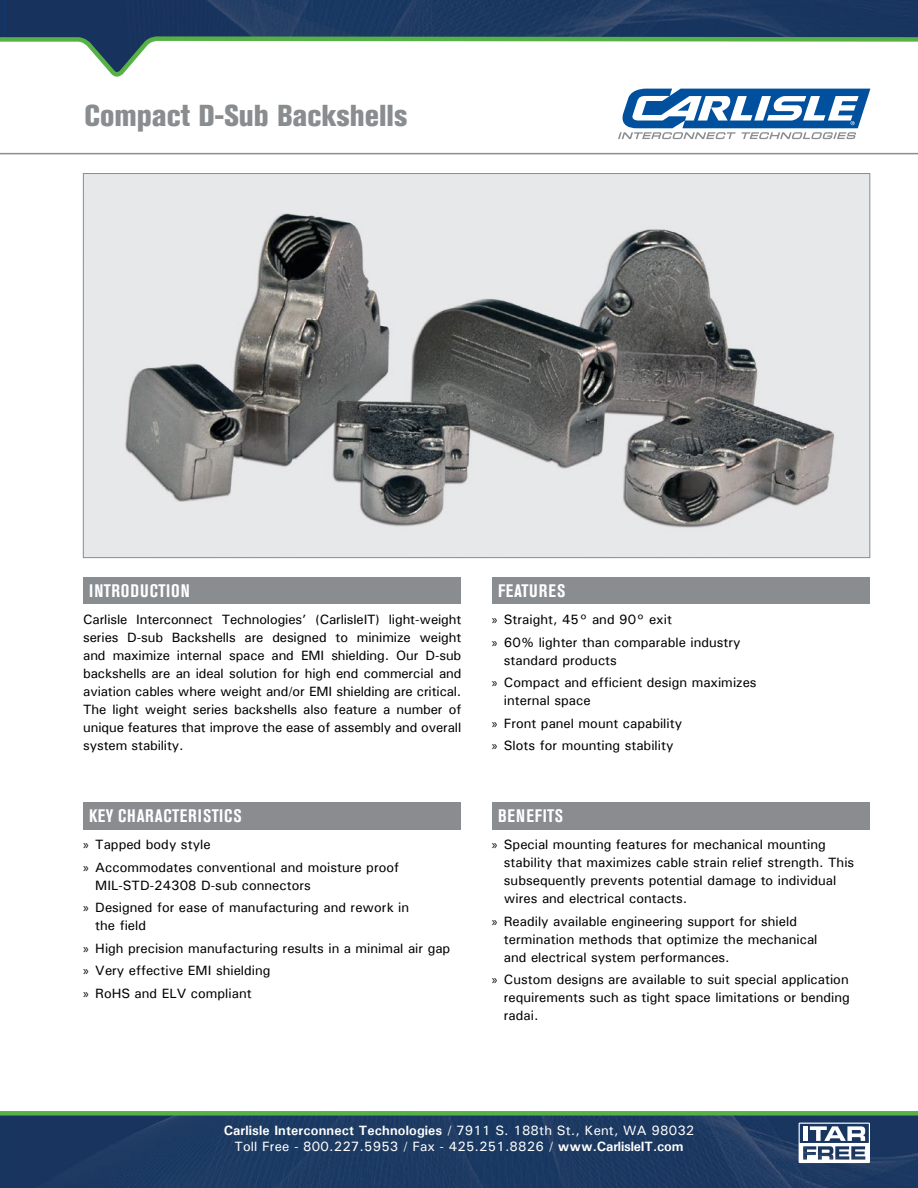
<style>
.page{position:relative;width:918px;height:1188px;background:#fff}
.page>*{position:absolute;margin:0;border:0;box-sizing:border-box;transform-origin:0 0}
.t1{font:800 condensed 30px "Akzidenz Grotesk BE";color:#898d90}
.t2{font:700 condensed 18px "Akzidenz Grotesk BE";letter-spacing:.05em;color:#fff}
.t3{font:500 13.5px/18px "Univers";color:#000}
.t4{font:500 13.5px/16.2px "Univers";letter-spacing:.01em;color:#fff;text-align:center}
.s1{font-family:"Myriad Pro";font-weight:400}
.s2{font-weight:700}
</style>
<div class="page">
<div style="left:9px;top:1116px;width:909px;height:72px;background:#1c3962"></div>
<img style="left:0;top:1116px;width:9px;height:72px">
<div style="left:0;top:1111px;width:918px;height:5px;background:#56b146"></div>
<img style="left:85px;top:175px;width:783px;height:381px">
<svg style="left:799px;top:1123px;width:71px;height:40px"></svg>
<div style="left:492px;top:577px;width:378px;height:27px;background:#898d90"></div>
<div style="left:83px;top:577px;width:378px;height:27px;background:#898d90"></div>
<img style="left:4px;top:0;width:914px;height:34px">
<svg style="left:618px;top:88px;width:252px;height:51px"></svg>
<hr style="left:0;top:153px;width:918px;height:1px;background:#898d90">
<img style="left:0;top:0;width:4px;height:34px">
<svg style="left:0;top:34px;width:918px;height:43px"></svg>
<div style="left:492px;top:802px;width:378px;height:27px;background:#898d90"></div>
<div style="left:83px;top:802px;width:378px;height:27px;background:#898d90"></div>
<h1 class="t1" style="left:84px;top:98px;width:324px">Compact D-Sub Backshells</h1>
<h2 class="t2" style="left:89px;top:581px;width:102px">INTRODUCTION</h2>
<h2 class="t2" style="left:498px;top:581px;width:69px">FEATURES</h2>
<p class="t3" style="left:83px;top:610px;width:380px;text-align:justify">Carlisle Interconnect Technologies’ (CarlisleIT) light-weight series D-sub Backshells are designed to minimize weight and maximize internal space and EMI shielding. Our D-sub backshells are an ideal solution for high end commercial and aviation cables where weight and/or EMI shielding are critical.<br>The light weight series backshells also feature a number of unique features that improve the ease of assembly and overall system stability.</p>
<p class="t3" style="left:492px;top:608px;width:250px;line-height:22.5px"><span class="s1">»</span> Straight, 45° and 90° exit<br><span class="s1">»</span> 60% lighter than comparable industry</p>
<p class="t3" style="left:492px;top:648px;width:266px;line-height:22.5px;text-indent:12px">standard products<br><span class="s1">»</span> Compact and efficient design maximizes</p>
<p class="t3" style="left:492px;top:689px;width:192px;line-height:22.5px;text-indent:12px">internal space<br><span class="s1">»</span> Front panel mount capability <span class="s1">»</span> Slots for mounting stability</p>
<h2 class="t2" style="left:89px;top:806px;width:154px">KEY CHARACTERISTICS</h2>
<h2 class="t2" style="left:498px;top:806px;width:67px">BENEFITS</h2>
<p class="t3" style="left:83px;top:833px;width:317px;line-height:22.5px"><span class="s1">»</span> Tapped body style<br><span class="s1">»</span> Accommodates conventional and moisture proof</p>
<p class="t3" style="left:83px;top:873px;width:327px;line-height:22.5px;text-indent:12px">MIL-STD-24308 D-sub connectors<br><span class="s1">»</span> Designed for ease of manufacturing and rework in</p>
<p class="t3" style="left:83px;top:914px;width:369px;line-height:22.5px;text-indent:12px">the field<br><span class="s1">»</span> High precision manufacturing results in a minimal air gap <span class="s1">»</span> Very effective EMI shielding<br><span class="s1">»</span> RoHS and ELV compliant</p>
<p class="t3" style="left:504px;top:835px;width:352px;text-indent:-12px"><span class="s1">»</span> Special mounting features for mechanical mounting stability that maximizes cable strain relief strength. This subsequently prevents potential damage to individual wires and electrical contacts.</p>
<p class="t3" style="left:504px;top:912px;width:315px;text-indent:-12px"><span class="s1">»</span> Readily available engineering support for shield termination methods that optimize the mechanical and electrical system performances.</p>
<p class="t3" style="left:504px;top:970px;width:347px;text-align:justify;text-indent:-12px"><span class="s1">»</span> Custom designs are available to suit special application requirements such as tight space limitations or bending radai.</p>
<p class="t4" style="left:224px;top:1122px;width:472px"><span class="s2">Carlisle Interconnect Technologies</span> / 7911 S. 188th St., Kent, WA 98032<br>Toll Free - 800.227.5953 / Fax - 425.251.8826 / <span class="s2">www.CarlisleIT.com</span></p>
</div>
